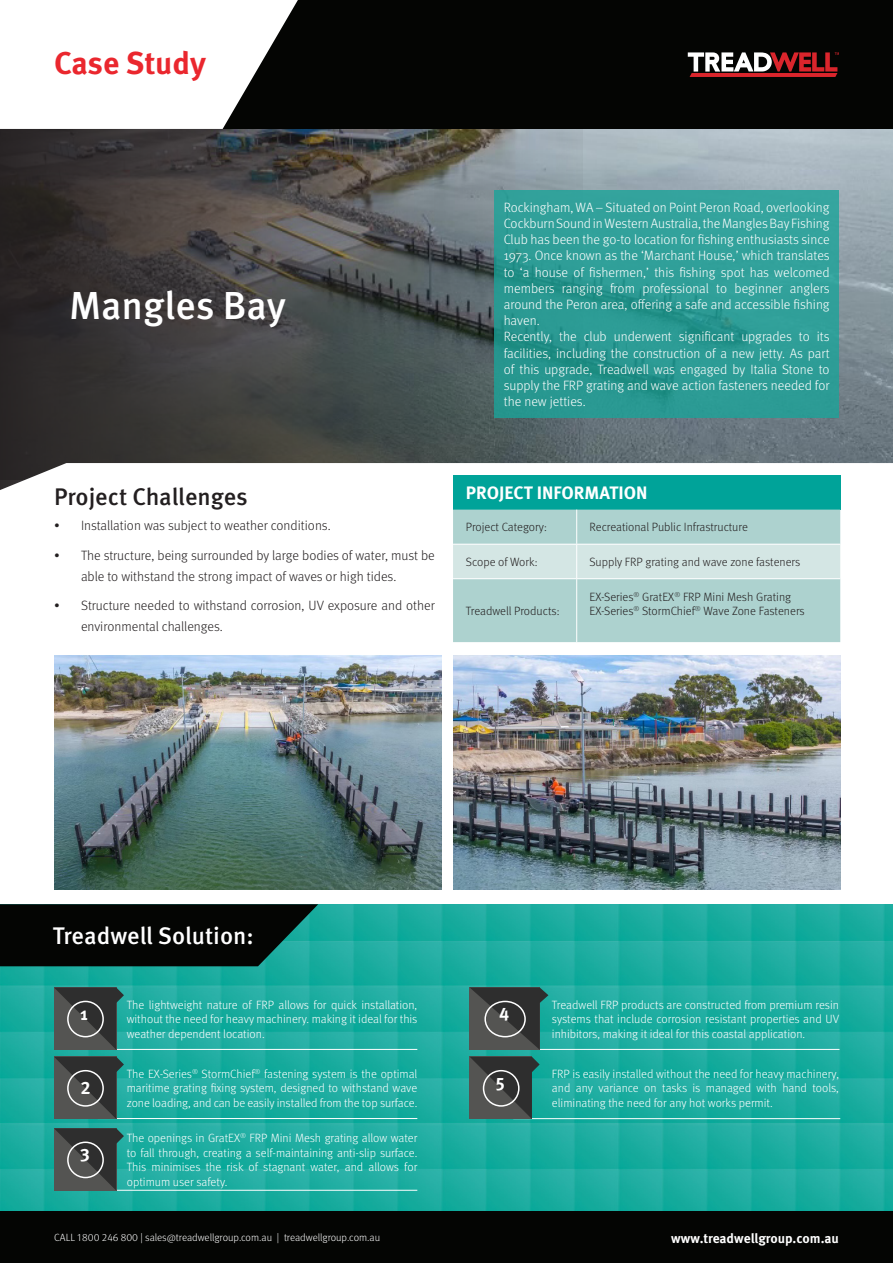
<style>
.page{position:relative;width:893px;height:1263px;background:#fff}
.page>*{position:absolute;margin:0;border:0;box-sizing:border-box;transform-origin:0 0}
.t1{font:500 39px "Meta Pro";color:#fff}
.t2{font:700 31.5px "Meta Pro";color:#ea272e}
.t3{font:500 24px "Meta Pro";color:#fff}
.t4{font:500 24px "Meta Pro";letter-spacing:-.005em;color:#231f20}
.t5{font:700 18px "Meta Pro";color:#fff}
.t6{font:300 13.5px/16.2px "Meta Pro";color:#fff;text-align:justify}
.t7{font:300 13.5px/21px "Meta Pro";color:#231f20}
.t8{font:700 13.5px "Meta Pro";color:#fff}
.t9{font:300 12px/14.4px "Meta Pro";color:#fff;text-align:justify}
.t10{font:300 12px "Meta Pro";color:#231f20}
.t11{font:300 10.5px "Meta Pro";color:#fff}
</style>
<div class="page">
<img style="left:0;top:904px;width:893px;height:307px">
<img style="left:583px;top:129px;width:310px;height:334px">
<svg style="left:0;top:129px;width:583px;height:334px;background:#464847"></svg>
<svg style="left:0;top:463px;width:841px;height:146px"></svg>
<div style="left:0;top:0;width:893px;height:129px;background:#040503"></div>
<svg style="left:0;top:0;width:298px;height:129px;background:#dfdfde"></svg>
<svg style="left:494px;top:190px;width:345px;height:228px;background:#2c9b95"></svg>
<svg style="left:688px;top:52px;width:151px;height:25px"></svg>
<div style="left:0;top:1211px;width:893px;height:52px;background:#040503"></div>
<svg style="left:0;top:904px;width:318px;height:62px;background:#061512"></svg>
<hr style="left:98px;top:1049px;width:319px;height:1px;background:#fff">
<svg style="left:54px;top:987px;width:70px;height:63px;background:#414e4c"></svg>
<div style="left:67px;top:1001px;width:37px;height:36px;border:2px solid #fff;border-radius:50%"></div>
<hr style="left:98px;top:1118px;width:319px;height:1px;background:#fff">
<svg style="left:54px;top:1057px;width:70px;height:62px;background:#414e4c"></svg>
<div style="left:67px;top:1070px;width:37px;height:37px;border:2px solid #fff;border-radius:50%"></div>
<hr style="left:98px;top:1190px;width:319px;height:1px;background:#fff">
<svg style="left:54px;top:1128px;width:70px;height:62px;background:#414e4c"></svg>
<div style="left:67px;top:1141px;width:37px;height:37px;border:2px solid #fff;border-radius:50%"></div>
<hr style="left:513px;top:1049px;width:326px;height:1px;background:#fff">
<svg style="left:470px;top:987px;width:78px;height:63px;background:#404e4c"></svg>
<div style="left:484px;top:1001px;width:42px;height:36px;border:2px solid #fff;border-radius:50%"></div>
<hr style="left:513px;top:1118px;width:327px;height:1px;background:#fff">
<svg style="left:470px;top:1057px;width:70px;height:62px;background:#3f4e4c"></svg>
<div style="left:483px;top:1070px;width:37px;height:37px;border:2px solid #fff;border-radius:50%"></div>
<img style="left:54px;top:656px;width:387px;height:233px">
<img style="left:453px;top:656px;width:387px;height:233px">
<div style="left:453px;top:476px;width:387px;height:34px;background:#00a399"></div>
<div style="left:453px;top:510px;width:387px;height:132px;background:#add2cf"></div>
<div style="left:453px;top:545px;width:387px;height:33px;background:#d4e6e4"></div>
<hr style="left:576px;top:510px;width:1px;height:34px;background:#fff">
<hr style="left:453px;top:544px;width:124px;height:1px;background:#fff">
<hr style="left:577px;top:544px;width:263px;height:1px;background:#fff">
<hr style="left:576px;top:544px;width:1px;height:34px;background:#fff">
<hr style="left:453px;top:578px;width:124px;height:1px;background:#fff">
<hr style="left:577px;top:578px;width:263px;height:1px;background:#fff">
<hr style="left:576px;top:579px;width:1px;height:63px;background:#fff">
<p class="t2" style="left:54px;top:38px;width:153px">Case Study</p>
<p class="t1" style="left:69px;top:275px;width:218px">Mangles Bay</p>
<p class="t6" style="left:504px;top:198px;width:327px">Rockingham, WA – Situated on Point Peron Road, overlooking Cockburn Sound in Western Australia, the Mangles Bay Fishing Club has been the go-to location for fishing enthusiasts since 1973. Once known as the ‘Marchant House,’ which translates to ‘a house of fishermen,’ this fishing spot has welcomed members ranging from professional to beginner anglers around the Peron area, offering a safe and accessible fishing haven.</p>
<p class="t6" style="left:504px;top:328px;width:327px">Recently, the club underwent significant upgrades to its facilities, including the construction of a new jetty. As part of this upgrade, Treadwell was engaged by Italia Stone to supply the FRP grating and wave action fasteners needed for the new jetties.</p>
<p class="t4" style="left:54px;top:478px;width:195px">Project Challenges</p>
<p class="t7" style="left:54px;top:514px;width:278px">• Installation was subject to weather conditions.</p>
<p class="t7" style="left:81px;top:544px;width:355px;text-indent:-27px">• The structure, being surrounded by large bodies of water, must be able to withstand the strong impact of waves or high tides.</p>
<p class="t7" style="left:81px;top:594px;width:355px;text-indent:-27px">• Structure needed to withstand corrosion, UV exposure and other environmental challenges.</p>
<p class="t5" style="left:466px;top:479px;width:183px">PROJECT INFORMATION</p>
<p class="t10" style="left:466px;top:519px;width:83px">Project Category:</p>
<p class="t10" style="left:589px;top:519px;width:160px">Recreational Public Infrastructure</p>
<p class="t10" style="left:466px;top:553px;width:73px">Scope of Work:</p>
<p class="t10" style="left:589px;top:553px;width:212px">Supply FRP grating and wave zone fasteners</p>
<p class="t10" style="left:466px;top:602px;width:95px">Treadwell Products:</p>
<p class="t10" style="left:589px;top:588px;width:203px">EX-Series<sup>®</sup> GratEX<sup>®</sup> FRP Mini Mesh Grating</p>
<p class="t10" style="left:589px;top:602px;width:217px">EX-Series<sup>®</sup> StormChief<sup>®</sup> Wave Zone Fasteners</p>
<p class="t3" style="left:53px;top:917px;width:203px">Treadwell Solution:</p>
<p class="t5" style="left:80px;top:1000px;width:9px">1</p>
<p class="t9" style="left:127px;top:997px;width:292px">The lightweight nature of FRP allows for quick installation, without the need for heavy machinery. making it ideal for this weather dependent location.</p>
<p class="t9" style="left:127px;top:1066px;width:292px">The EX-Series<sup>®</sup> StormChief<sup>®</sup> fastening system is the optimal maritime grating fixing system, designed to withstand wave zone loading, and can be easily installed from the top surface.</p>
<p class="t9" style="left:127px;top:1130px;width:292px">The openings in GratEX<sup>®</sup> FRP Mini Mesh grating allow water to fall through, creating a self-maintaining anti-slip surface.<br>This minimises the risk of stagnant water, and allows for optimum user safety.</p>
<p class="t5" style="left:80px;top:1074px;width:12px">2</p>
<p class="t5" style="left:80px;top:1141px;width:11px">3</p>
<p class="t5" style="left:496px;top:1000px;width:11px">4</p>
<p class="t9" style="left:552px;top:997px;width:289px">Treadwell FRP products are constructed from premium resin systems that include corrosion resistant properties and UV inhibitors, making it ideal for this coastal application.</p>
<p class="t5" style="left:499px;top:1000px;width:12px">4</p>
<p class="t5" style="left:496px;top:1069px;width:10px">5</p>
<p class="t9" style="left:552px;top:1066px;width:289px">FRP is easily installed without the need for heavy machinery, and any variance on tasks is managed with hand tools, eliminating the need for any hot works permit.</p>
<p class="t11" style="left:54px;top:1230px;width:328px">CALL 1800 246 800 | sales@treadwellgroup.com.au | treadwellgroup.com.au</p>
<p class="t8" style="left:671px;top:1228px;width:169px">www.treadwellgroup.com.au</p>
</div>
